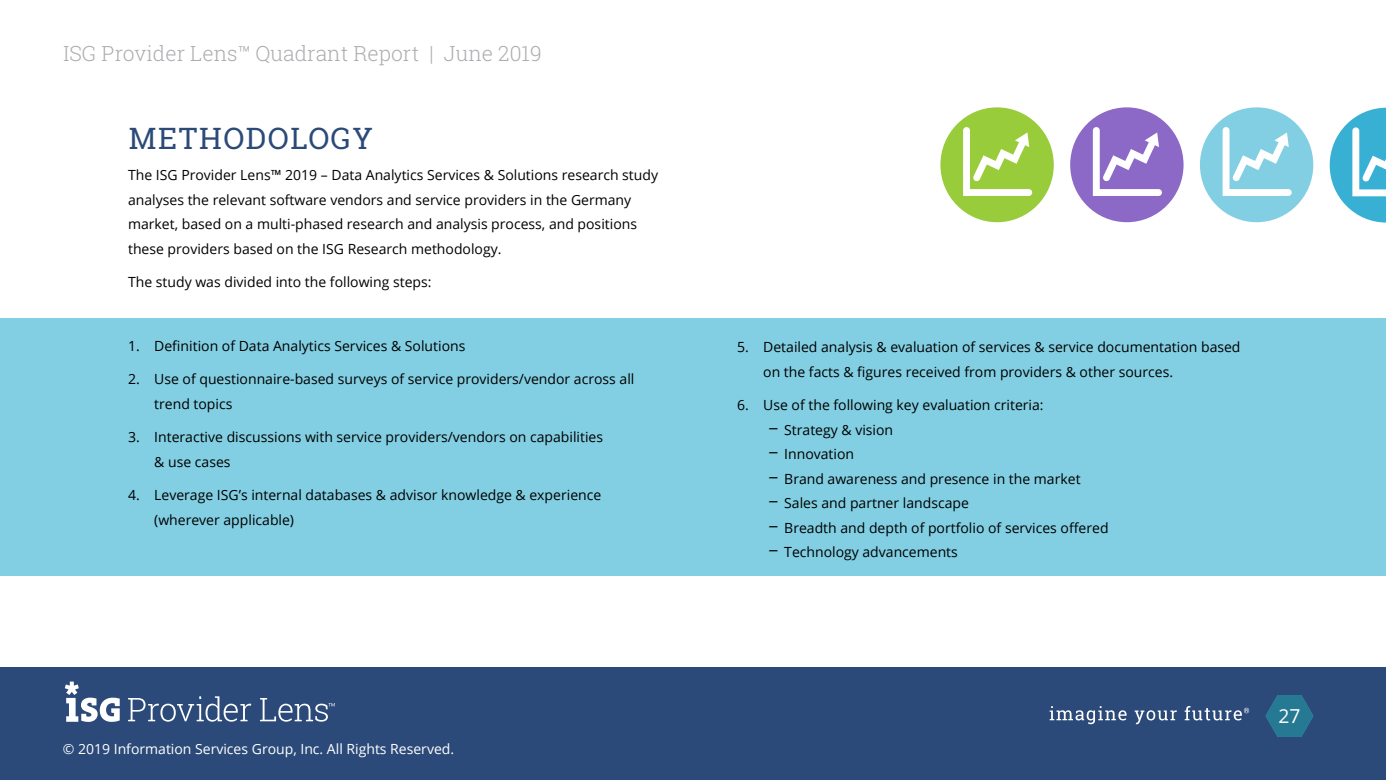
<style>
.page{position:relative;width:1386px;height:780px;background:#fff}
.page>*{position:absolute;margin:0;border:0;box-sizing:border-box;transform-origin:0 0}
.Body_Copy{font:29.75px "Roboto Slab";letter-spacing:.05em;color:#2b4a79}
.t1{font:300 21px "Roboto Slab";color:#abadb0}
.t2{font:19.25px "Open Sans";color:#fff}
.Body_Copy-2{font:14px/24.5px "Open Sans";color:#000}
.t3{font:14px "Open Sans";color:#fff}
.s1{font-size:17.5px}
</style>
<div class="page">
<div style="left:0;top:667px;width:1386px;height:113px;background:#2b4a79"></div>
<svg style="left:1050px;top:706px;width:77px;height:18px"></svg>
<svg style="left:1135px;top:710px;width:42px;height:14px"></svg>
<svg style="left:1185px;top:706px;width:64px;height:14px"></svg>
<svg style="left:128px;top:696px;width:123px;height:25px"></svg>
<svg style="left:260px;top:698px;width:75px;height:23px"></svg>
<svg style="left:65px;top:681px;width:55px;height:41px"></svg>
<svg style="left:1266px;top:695px;width:47px;height:42px"></svg>
<div style="left:0;top:318px;width:1386px;height:258px;background:#82cfe3"></div>
<svg style="left:1330px;top:108px;width:56px;height:114px"></svg>
<div style="left:940px;top:107px;width:114px;height:115px;background:#99cc3b;border-radius:50%"></div>
<svg style="left:963px;top:127px;width:69px;height:69px"></svg>
<div style="left:1070px;top:107px;width:114px;height:115px;background:#8c69c7;border-radius:50%"></div>
<svg style="left:1093px;top:127px;width:69px;height:69px"></svg>
<div style="left:1200px;top:107px;width:113px;height:115px;background:#82cfe3;border-radius:50%"></div>
<svg style="left:1223px;top:127px;width:69px;height:69px"></svg>
<p class="t1" style="left:63px;top:39px;width:480px">ISG Provider Lens™ Quadrant Report | June 2019</p>
<p class="Body_Copy" style="left:129px;top:118px;width:246px">METHODOLOGY</p>
<p class="Body_Copy-2" style="left:128px;top:163px;width:532px">The ISG Provider Lens™ 2019 – Data Analytics Services &amp; Solutions research study analyses the relevant software vendors and service providers in the Germany market, based on a multi-phased research and analysis process, and positions these providers based on the ISG Research methodology.</p>
<p class="Body_Copy-2" style="left:128px;top:269px;width:305px">The study was divided into the following steps:</p>
<p class="Body_Copy-2" style="left:128px;top:333px;width:339px">1. Definition of Data Analytics Services &amp; Solutions</p>
<p class="Body_Copy-2" style="left:154px;top:367px;width:482px;text-indent:-26px">2. Use of questionnaire-based surveys of service providers/vendor across all trend topics</p>
<p class="Body_Copy-2" style="left:154px;top:424px;width:450px;text-indent:-26px">3. Interactive discussions with service providers/vendors on capabilities &amp; use cases</p>
<p class="Body_Copy-2" style="left:154px;top:482px;width:449px;text-indent:-26px">4. Leverage ISG’s internal databases &amp; advisor knowledge &amp; experience (wherever applicable)</p>
<p class="t3" style="left:63px;top:739px;width:393px">© 2019 Information Services Group, Inc. All Rights Reserved.</p>
<p class="Body_Copy-2" style="left:763px;top:334px;width:479px;text-indent:-26px">5. Detailed analysis &amp; evaluation of services &amp; service documentation based on the facts &amp; figures received from providers &amp; other sources.</p>
<p class="Body_Copy-2" style="left:737px;top:392px;width:308px">6. Use of the following key evaluation criteria:</p>
<p class="Body_Copy-2" style="left:769px;top:417px;width:126px"><span class="s1">−</span> Strategy &amp; vision</p>
<p class="Body_Copy-2" style="left:769px;top:441px;width:87px"><span class="s1">−</span> Innovation</p>
<p class="Body_Copy-2" style="left:769px;top:466px;width:314px"><span class="s1">−</span> Brand awareness and presence in the market</p>
<p class="Body_Copy-2" style="left:769px;top:490px;width:202px"><span class="s1">−</span> Sales and partner landscape</p>
<p class="Body_Copy-2" style="left:769px;top:515px;width:342px"><span class="s1">−</span> Breadth and depth of portfolio of services offered</p>
<p class="Body_Copy-2" style="left:769px;top:539px;width:191px"><span class="s1">−</span> Technology advancements</p>
<h3 class="t2" style="left:1279px;top:701px;width:24px">27</h3>
</div>
